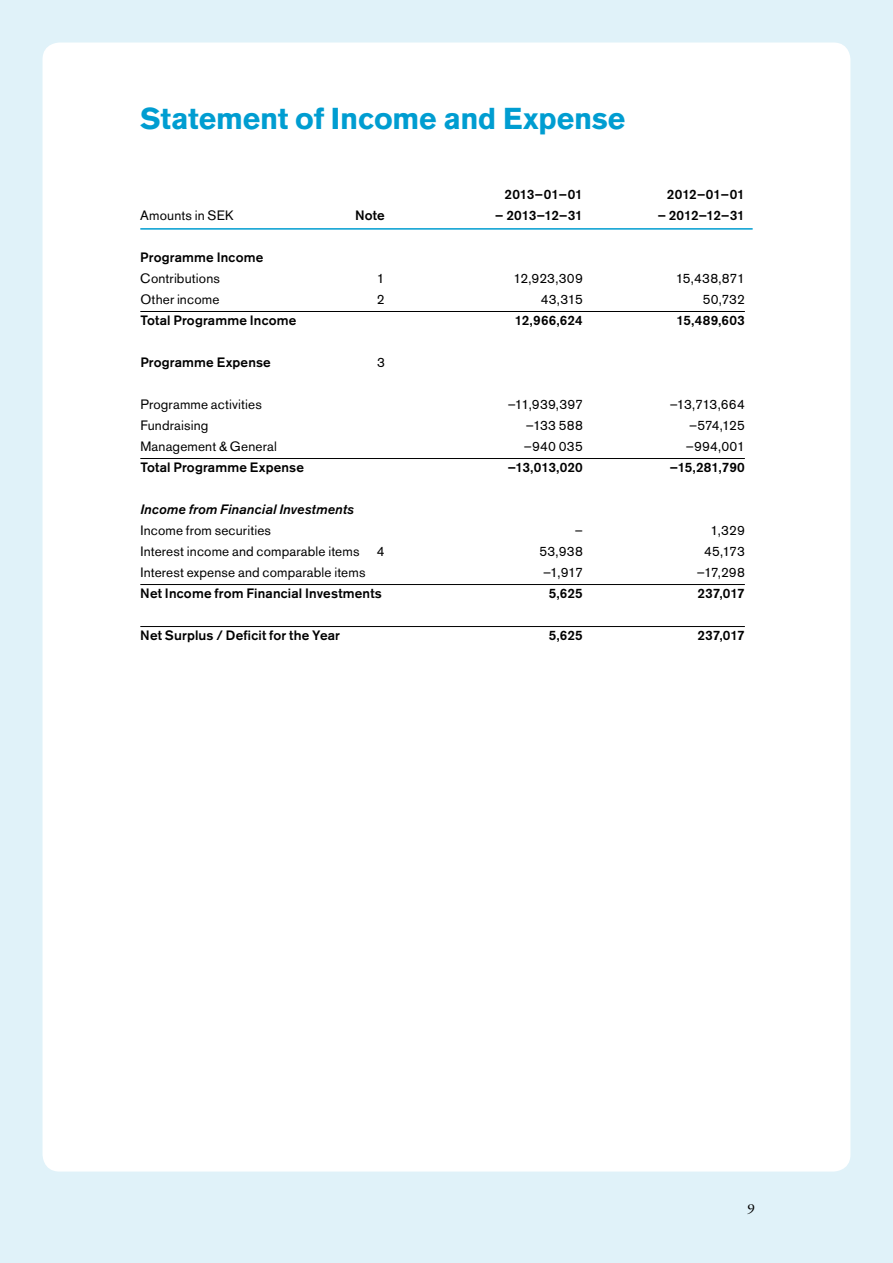
<style>
.page{position:relative;width:893px;height:1263px;background:#e0f2f9}
.page>*{position:absolute;margin:0;border:0;box-sizing:border-box;transform-origin:0 0}
.t1{font:700 30px "Akzidenz Grotesk Pro";letter-spacing:-.005em;color:#009dd1}
.t2{font:15px "Sabon Roman SC";color:#000}
.t3{font:13.5px "Akzidenz Grotesk Pro";letter-spacing:.01em;color:#000}
.t4{font:500 13.5px "Akzidenz Grotesk Pro";letter-spacing:.01em;color:#000}
.t5{font:italic 500 13.5px "Akzidenz Grotesk Pro";letter-spacing:.01em;color:#000}
</style>
<div class="page">
<div style="left:43px;top:43px;width:807px;height:1128px;background:#fff;border-radius:17px"></div>
<hr style="left:140px;top:311px;width:605px;height:1px;background:#000">
<hr style="left:140px;top:458px;width:605px;height:1px;background:#000">
<hr style="left:140px;top:584px;width:605px;height:1px;background:#000">
<hr style="left:140px;top:626px;width:605px;height:1px;background:#000">
<hr style="left:140px;top:228px;width:613px;height:2px;background:#009dd1">
<h1 class="t1" style="left:140px;top:99px;width:486px">Statement of Income and Expense</h1>
<p class="t4" style="left:505px;top:186px;width:80px">2013–01–01</p>
<p class="t4" style="left:667px;top:186px;width:79px">2012–01–01</p>
<p class="t3" style="left:140px;top:206px;width:95px">Amounts in SEK</p>
<p class="t4" style="left:355px;top:206px;width:31px">Note</p>
<p class="t4" style="left:495px;top:206px;width:89px">– 2013–12–31</p>
<p class="t4" style="left:658px;top:206px;width:89px">– 2012–12–31</p>
<p class="t4" style="left:140px;top:248px;width:124px">Programme Income</p>
<p class="t3" style="left:140px;top:269px;width:81px">Contributions</p>
<p class="t3" style="left:377px;top:269px;width:9px">1</p>
<p class="t3" style="left:513px;top:269px;width:71px">12,923,309</p>
<p class="t3" style="left:676px;top:269px;width:71px">15,438,871</p>
<p class="t3" style="left:140px;top:290px;width:81px">Other income</p>
<p class="t3" style="left:377px;top:290px;width:9px">2</p>
<p class="t3" style="left:541px;top:290px;width:44px">43,315</p>
<p class="t3" style="left:703px;top:290px;width:44px">50,732</p>
<p class="t4" style="left:140px;top:311px;width:158px">Total Programme Income</p>
<p class="t4" style="left:515px;top:311px;width:70px">12,966,624</p>
<p class="t4" style="left:676px;top:311px;width:70px">15,489,603</p>
<p class="t4" style="left:140px;top:353px;width:132px">Programme Expense</p>
<p class="t3" style="left:377px;top:353px;width:9px">3</p>
<p class="t3" style="left:140px;top:395px;width:123px">Programme activities</p>
<p class="t3" style="left:508px;top:395px;width:77px">–11,939,397</p>
<p class="t3" style="left:670px;top:395px;width:77px">–13,713,664</p>
<p class="t3" style="left:140px;top:416px;width:70px">Fundraising</p>
<p class="t3" style="left:526px;top:416px;width:59px">–133 588</p>
<p class="t3" style="left:689px;top:416px;width:57px">–574,125</p>
<p class="t3" style="left:140px;top:437px;width:138px">Management &amp; General</p>
<p class="t3" style="left:524px;top:437px;width:60px">–940 035</p>
<p class="t3" style="left:686px;top:437px;width:61px">–994,001</p>
<p class="t4" style="left:140px;top:458px;width:165px">Total Programme Expense</p>
<p class="t4" style="left:508px;top:458px;width:77px">–13,013,020</p>
<p class="t4" style="left:670px;top:458px;width:76px">–15,281,790</p>
<p class="t5" style="left:140px;top:500px;width:215px">Income from Financial Investments</p>
<p class="t3" style="left:140px;top:521px;width:132px">Income from securities</p>
<p class="t3" style="left:575px;top:521px;width:10px">–</p>
<p class="t3" style="left:711px;top:521px;width:36px">1,329</p>
<p class="t3" style="left:140px;top:542px;width:221px">Interest income and comparable items</p>
<p class="t3" style="left:377px;top:542px;width:9px">4</p>
<p class="t3" style="left:539px;top:542px;width:45px">53,938</p>
<p class="t3" style="left:704px;top:542px;width:42px">45,173</p>
<p class="t3" style="left:140px;top:563px;width:227px">Interest expense and comparable items</p>
<p class="t3" style="left:543px;top:563px;width:41px">–1,917</p>
<p class="t3" style="left:697px;top:563px;width:49px">–17,298</p>
<p class="t4" style="left:140px;top:584px;width:243px">Net Income from Financial Investments</p>
<p class="t4" style="left:549px;top:584px;width:36px">5,625</p>
<p class="t4" style="left:698px;top:584px;width:49px">237,017</p>
<p class="t4" style="left:140px;top:626px;width:201px">Net Surplus / Deficit for the Year</p>
<p class="t4" style="left:549px;top:626px;width:36px">5,625</p>
<p class="t4" style="left:698px;top:626px;width:49px">237,017</p>
<p class="t2" style="left:747px;top:1197px;width:10px">9</p>
</div>
